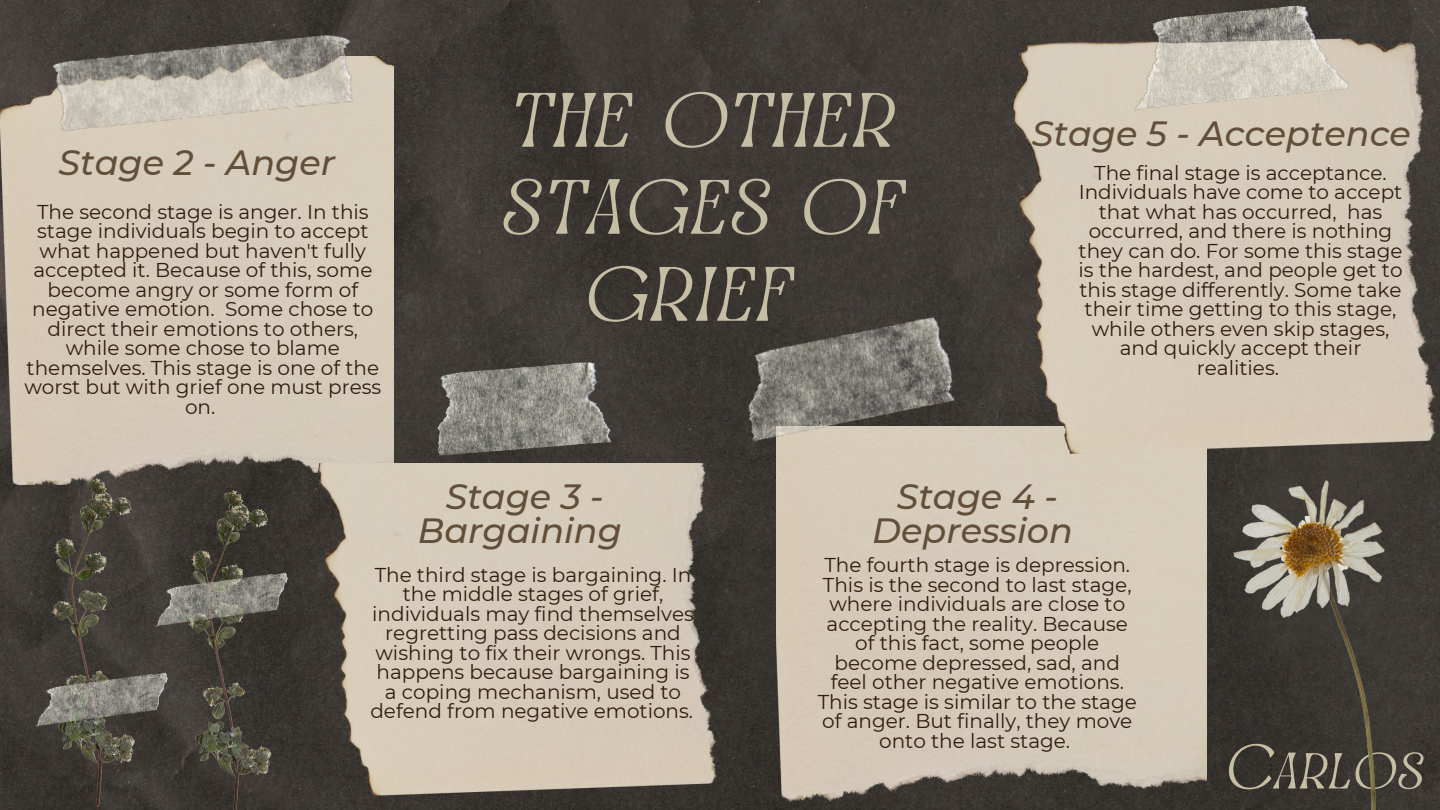
<style>
.page{position:relative;width:1440px;height:810px;background:#fff}
.page>*{position:absolute;margin:0;border:0;box-sizing:border-box;transform-origin:0 0}
.t1{font:italic 94.6px "Awesome Lathusca";color:#c6bda5}
.t2{font:italic 62.2px "Awesome Lathusca";color:#c6bda5}
.t3{font:italic 500 35px/34.5px "Montserrat";color:#624f39;text-align:center}
.t4{font:20px/19.5px "Montserrat";color:#301c0f;text-align:center}
</style>
<div class="page">
<img style="left:0;top:0;width:1440px;height:810px">
<div style="left:0;top:57px;width:394px;height:427px;background:#d6cbb9"></div>
<img style="left:777px;top:426px;width:430px;height:380px">
<img style="left:319px;top:463px;width:402px;height:333px">
<img style="left:1013px;top:39px;width:427px;height:415px">
<img style="left:49px;top:32px;width:308px;height:102px">
<img style="left:429px;top:357px;width:191px;height:106px">
<img style="left:737px;top:314px;width:226px;height:129px">
<img style="left:1128px;top:0;width:231px;height:120px">
<img style="left:34px;top:463px;width:111px;height:347px">
<img style="left:34px;top:668px;width:135px;height:61px">
<img style="left:171px;top:475px;width:110px;height:335px">
<img style="left:155px;top:569px;width:134px;height:61px">
<img style="left:1234px;top:475px;width:169px;height:335px">
<svg style="left:553px;top:92px;width:79px;height:55px"></svg>
<div style="left:772px;top:92px;width:124px;height:55px;background:#3f3a36"></div>
<div style="left:588px;top:265px;width:206px;height:57px;background:#3a3631"></div>
<div style="left:1228px;top:743px;width:100px;height:46px;background:#35322d"></div>
<svg style="left:503px;top:178px;width:117px;height:57px"></svg>
<div style="left:629px;top:178px;width:277px;height:57px;background:#3e3a36"></div>
<h3 class="t3" style="left:59px;top:145px;width:278px">Stage 2 - Anger</h3>
<p class="t4" style="left:24px;top:202px;width:359px">The second stage is anger. In this stage individuals begin to accept what happened but haven't fully accepted it. Because of this, some become angry or some form of negative emotion. Some chose to direct their emotions to others, while some chose to blame themselves. This stage is one of the worst but with grief one must press on.</p>
<h1 class="t1" style="left:506px;top:55px;width:263px">▼ □▼</h1>
<h3 class="t3" style="left:418px;top:479px;width:206px">Stage 3 -<br>Bargaining</h3>
<p class="t4" style="left:370px;top:565px;width:325px">The third stage is bargaining. In the middle stages of grief, individuals may find themselves regretting pass decisions and wishing to fix their wrongs. This happens because bargaining is a coping mechanism, used to defend from negative emotions.</p>
<h3 class="t3" style="left:1032px;top:116px;width:381px">Stage 5 - Acceptence</h3>
<p class="t4" style="left:1079px;top:163px;width:326px">The final stage is acceptance.<br>Individuals have come to accept that what has occurred, has occurred, and there is nothing they can do. For some this stage is the hardest, and people get to this stage differently. Some take their time getting to this stage, while others even skip stages, and quickly accept their realities.</p>
<h3 class="t3" style="left:872px;top:479px;width:202px">Stage 4 -<br>Depression</h3>
<p class="t4" style="left:818px;top:555px;width:321px">The fourth stage is depression.<br>This is the second to last stage, where individuals are close to accepting the reality. Because of this fact, some people become depressed, sad, and feel other negative emotions.<br>This stage is similar to the stage of anger. But finally, they move onto the last stage.</p>
<h2 class="t2" style="left:1326px;top:728px;width:98px">●□▲</h2>
</div>
